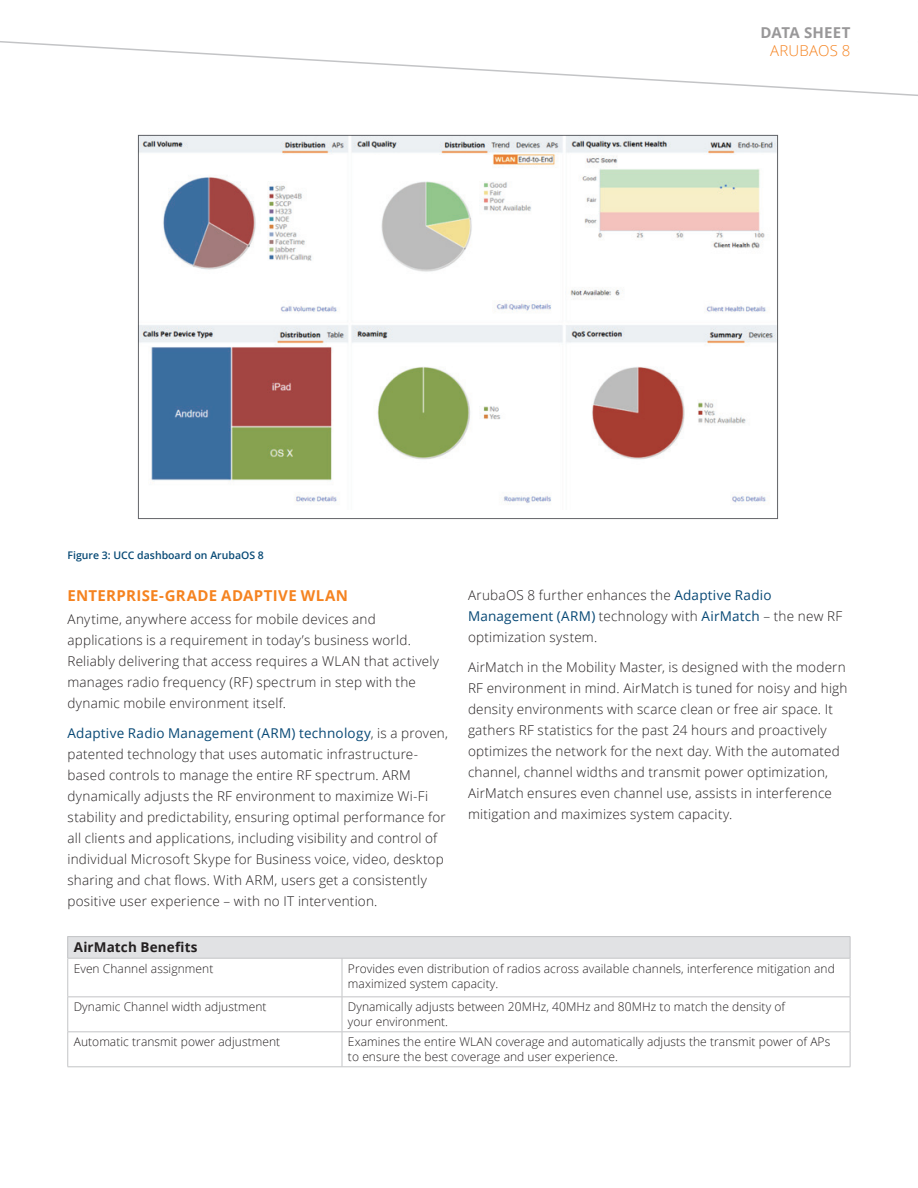
<style>
.page{position:relative;width:918px;height:1188px;background:#fff}
.page>*{position:absolute;margin:0;border:0;box-sizing:border-box;transform-origin:0 0}
.t1{font:700 15px "Open Sans";letter-spacing:.025em;color:#f58320}
.t2{font:700 15px "Open Sans";letter-spacing:.01em;color:#999899}
.t3{font:300 15px "Open Sans";letter-spacing:.01em;color:#f58320}
.t4{font:300 13.5px/21px "Open Sans";letter-spacing:.015em;color:#231f20}
.t5{font:700 13.5px "Open Sans";letter-spacing:.01em;color:#231f20}
.t6{font:300 12px/15px "Open Sans";letter-spacing:.005em;color:#231f20}
.t7{font:600 10.5px "Open Sans";color:#064975}
.s1{font-weight:400;color:#074875}
</style>
<div class="page">
<svg style="left:0;top:41px;width:916px;height:55px"></svg>
<img style="left:140px;top:137px;width:636px;height:368px">
<div style="left:68px;top:937px;width:782px;height:21px;background:#e1e2e4"></div>
<hr style="left:67px;top:958px;width:1px;height:39px;background:#c3c4c6">
<hr style="left:342px;top:958px;width:1px;height:39px;background:#c3c4c6">
<hr style="left:850px;top:958px;width:1px;height:39px;background:#c3c4c6">
<hr style="left:68px;top:997px;width:274px;height:1px;background:#c3c4c6">
<hr style="left:67px;top:997px;width:1px;height:35px;background:#c3c4c6">
<hr style="left:342px;top:997px;width:508px;height:1px;background:#c3c4c6">
<hr style="left:342px;top:997px;width:1px;height:35px;background:#c3c4c6">
<hr style="left:850px;top:997px;width:1px;height:35px;background:#c3c4c6">
<hr style="left:68px;top:1032px;width:274px;height:1px;background:#c3c4c6">
<hr style="left:67px;top:1032px;width:1px;height:35px;background:#c3c4c6">
<hr style="left:342px;top:1032px;width:508px;height:1px;background:#c3c4c6">
<hr style="left:342px;top:1032px;width:1px;height:35px;background:#c3c4c6">
<hr style="left:850px;top:1032px;width:1px;height:35px;background:#c3c4c6">
<hr style="left:68px;top:1067px;width:274px;height:1px;background:#c3c4c6">
<hr style="left:342px;top:1067px;width:508px;height:1px;background:#c3c4c6">
<hr style="left:68px;top:936px;width:274px;height:1px;background:#c3c4c6">
<svg style="left:67px;top:937px;width:1px;height:21px"></svg>
<hr style="left:342px;top:936px;width:508px;height:1px;background:#c3c4c6">
<hr style="left:68px;top:958px;width:274px;height:1px;background:#c3c4c6">
<svg style="left:850px;top:937px;width:1px;height:21px"></svg>
<hr style="left:342px;top:958px;width:508px;height:1px;background:#c3c4c6">
<p class="t2" style="left:761px;top:22px;width:92px">DATA SHEET</p>
<p class="t3" style="left:770px;top:41px;width:82px">ARUBAOS 8</p>
<p class="t7" style="left:68px;top:548px;width:198px">Figure 3: UCC dashboard on ArubaOS 8</p>
<p class="t1" style="left:68px;top:585px;width:282px">ENTERPRISE-GRADE ADAPTIVE WLAN</p>
<p class="t4" style="left:68px;top:608px;width:373px">Anytime, anywhere access for mobile devices and applications is a requirement in today’s business world.<br>Reliably delivering that access requires a WLAN that actively manages radio frequency (RF) spectrum in step with the dynamic mobile environment itself.</p>
<p class="t4" style="left:68px;top:722px;width:382px"><span class="s1">Adaptive Radio Management (ARM) technology</span>, is a proven, patented technology that uses automatic infrastructure&shy;based controls to manage the entire RF spectrum. ARM dynamically adjusts the RF environment to maximize Wi-Fi stability and predictability, ensuring optimal performance for all clients and applications, including visibility and control of individual Microsoft Skype for Business voice, video, desktop sharing and chat flows. With ARM, users get a consistently positive user experience – with no IT intervention.</p>
<p class="t4" style="left:468px;top:584px;width:376px">ArubaOS 8 further enhances the <span class="s1">Adaptive Radio<br>Management (ARM)</span> technology with <span class="s1">AirMatch</span> – the new RF optimization system.</p>
<p class="t4" style="left:468px;top:656px;width:381px">AirMatch in the Mobility Master, is designed with the modern RF environment in mind. AirMatch is tuned for noisy and high density environments with scarce clean or free air space. It gathers RF statistics for the past 24 hours and proactively optimizes the network for the next day. With the automated channel, channel widths and transmit power optimization, AirMatch ensures even channel use, assists in interference mitigation and maximizes system capacity.</p>
<p class="t5" style="left:74px;top:938px;width:125px">AirMatch Benefits</p>
<p class="t6" style="left:74px;top:961px;width:141px">Even Channel assignment</p>
<p class="t6" style="left:348px;top:961px;width:488px">Provides even distribution of radios across available channels, interference mitigation and maximized system capacity.</p>
<p class="t6" style="left:74px;top:999px;width:194px">Dynamic Channel width adjustment</p>
<p class="t6" style="left:348px;top:999px;width:439px">Dynamically adjusts between 20MHz, 40MHz and 80MHz to match the density of your environment.</p>
<p class="t6" style="left:74px;top:1034px;width:208px">Automatic transmit power adjustment</p>
<p class="t6" style="left:348px;top:1034px;width:484px">Examines the entire WLAN coverage and automatically adjusts the transmit power of APs to ensure the best coverage and user experience.</p>
</div>
